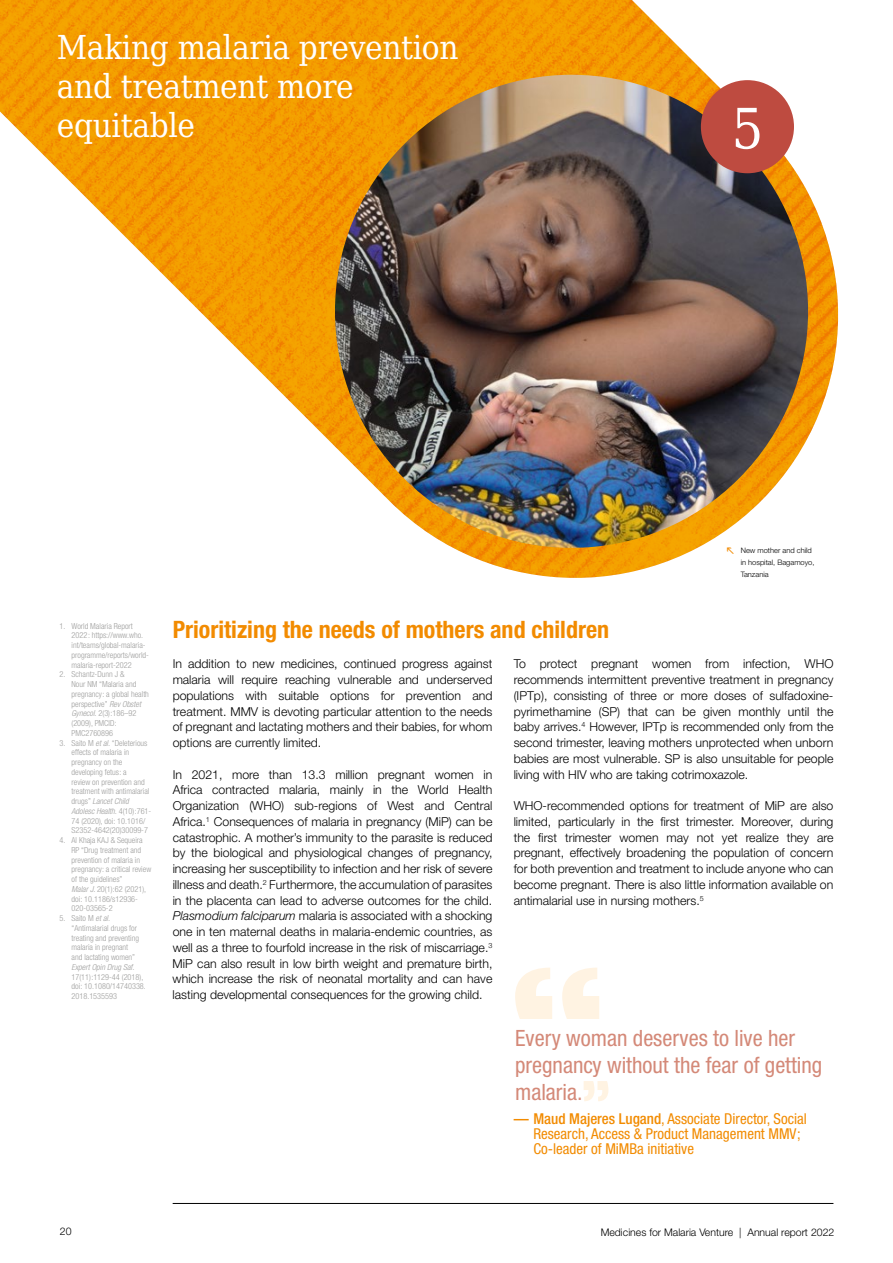
<style>
.page{position:relative;width:893px;height:1263px;background:#fff}
.page>*{position:absolute;margin:0;border:0;box-sizing:border-box;transform-origin:0 0}
.t1{font:55.65px "DejaVu Serif Condensed";color:#fff}
.t2{font:33px/39px "DejaVu Serif Condensed";letter-spacing:-.01em;color:#fff}
.t3{font:700 condensed 24px "Helvetica Neue LT Std";color:#f28b00}
.t4{font:condensed 22.5px/27px "Helvetica Neue LT Std";color:#d48978}
.t5{font:condensed 15px/15px "Helvetica Neue LT Std";color:#f28b00}
.t6{font:300 12.3px/15.8px "Helvetica Neue LT Std";color:#000;text-align:justify}
.t7{font:300 10.5px "Helvetica Neue LT Std";color:#000}
.t8{font:300 condensed 8.25px/9.8px "Helvetica Neue LT Std";color:#9d9d9c}
.t9{font:italic 300 condensed 8.25px "Helvetica Neue LT Std";color:#9d9d9c}
.t10{font:300 7.5px/12px "Helvetica Neue LT Std";color:#000}
.s1{font-style:italic}
.s2{font-weight:500}
</style>
<div class="page">
<img style="left:0;top:0;width:839px;height:578px">
<img style="left:312px;top:75px;width:519px;height:475px">
<div style="left:701px;top:80px;width:93px;height:93px;background:#be4b40;border-radius:50%"></div>
<svg style="left:515px;top:968px;width:84px;height:51px"></svg>
<svg style="left:584px;top:1081px;width:24px;height:20px"></svg>
<hr style="left:173px;top:1203px;width:660px;height:1px;background:#000">
<svg style="left:727px;top:547px;width:7px;height:7px"></svg>
<h2 class="t2" style="left:57px;top:25px;width:403px">Making malaria prevention and treatment more equitable</h2>
<h1 class="t1" style="left:731px;top:79px;width:33px">5</h1>
<p class="t10" style="left:741px;top:545px;width:75px">New mother and child in hospital, Bagamoyo,<br>Tanzania</p>
<p class="t8" style="left:72px;top:621px;width:79px;text-indent:-12px">1. World Malaria Report<br>2022 : https://www.who. int/teams/global-malaria&shy;programme/reports/world&shy;malaria-report-2022</p>
<p class="t8" style="left:72px;top:669px;width:79px;text-indent:-12px">2. Schantz-Dunn J &amp;<br>Nour NM “Malaria and pregnancy : a global health perspective” <span class="s1">Rev Obstet<br>Gynecol.</span> 2(3):186–92 (2009), PMCID:<br>PMC2760896</p>
<p class="t8" style="left:72px;top:738px;width:81px;text-indent:-12px">3. Saito M <span class="s1">et al.</span> “Deleterious effects of malaria in pregnancy on the developing fetus: a<br>review on prevention and treatment with antimalarial drugs” <span class="s1">Lancet Child<br>Adolesc Health.</span> 4(10):761-<br>74 (2020), doi: 10.1016/<br>S2352-4642(20)30099-7</p>
<p class="t8" style="left:72px;top:835px;width:81px;text-indent:-12px">4. Al Khaja KAJ &amp; Sequeira<br>RP “Drug treatment and prevention of malaria in pregnancy: a critical review of the guidelines”<br><span class="s1">Malar J.</span> 20(1):62 (2021), doi: 10.1186/s12936-<br>020-03565-2</p>
<p class="t8" style="left:72px;top:913px;width:69px;text-indent:-12px">5. Saito M <span class="s1">et al. </span>“Antimalarial drugs for treating and preventing malaria in pregnant and lactating women”</p>
<p class="t9" style="left:72px;top:962px;width:65px">Expert Opin Drug Saf.</p>
<p class="t8" style="left:72px;top:972px;width:76px">17(11):1129-44 (2018), doi: 10.1080/14740338.<br>2018.1535593</p>
<h3 class="t3" style="left:173px;top:615px;width:438px">Prioritizing the needs of mothers and children</h3>
<p class="t6" style="left:173px;top:656px;width:321px">In addition to new medicines, continued progress against malaria will require reaching vulnerable and underserved populations with suitable options for prevention and treatment. MMV is devoting particular attention to the needs of pregnant and lactating mothers and their babies, for whom options are currently limited.</p>
<p class="t6" style="left:173px;top:766px;width:321px">In 2021, more than 13.3 million pregnant women in Africa contracted malaria, mainly in the World Health Organization (WHO) sub-regions of West and Central Africa.<sup>1</sup> Consequences of malaria in pregnancy (MiP) can be catastrophic. A mother’s immunity to the parasite is reduced by the biological and physiological changes of pregnancy, increasing her susceptibility to infection and her risk of severe illness and death.<sup>2</sup> Furthermore, the accumulation of parasites in the placenta can lead to adverse outcomes for the child.<br><span class="s1">Plasmodium falciparum</span> malaria is associated with a shocking one in ten maternal deaths in malaria-endemic countries, as well as a three to fourfold increase in the risk of miscarriage.<sup>3<br></sup>MiP can also result in low birth weight and premature birth, which increase the risk of neonatal mortality and can have lasting developmental consequences for the growing child.</p>
<p class="t6" style="left:514px;top:656px;width:321px">To protect pregnant women from infection, WHO recommends intermittent preventive treatment in pregnancy (IPTp), consisting of three or more doses of sulfadoxine&shy;pyrimethamine (SP) that can be given monthly until the baby arrives.<sup>4</sup> However, IPTp is recommended only from the second trimester, leaving mothers unprotected when unborn babies are most vulnerable. SP is also unsuitable for people living with HIV who are taking cotrimoxazole.</p>
<p class="t6" style="left:514px;top:797px;width:321px">WHO-recommended options for treatment of MiP are also limited, particularly in the first trimester. Moreover, during the first trimester women may not yet realize they are pregnant, effectively broadening the population of concern for both prevention and treatment to include anyone who can become pregnant. There is also little information available on antimalarial use in nursing mothers.<sup>5</sup></p>
<h3 class="t4" style="left:515px;top:1024px;width:309px">Every woman deserves to live her pregnancy without the fear of getting malaria.</h3>
<p class="t5" style="left:533px;top:1111px;width:275px;text-indent:-20px"><span class="s2">— Maud Majeres Lugand</span>, Associate Director, Social<br>Research, Access &amp; Product Management MMV;<br>Co-leader of MiMBa initiative</p>
<p class="t7" style="left:60px;top:1225px;width:13px">20</p>
<p class="t7" style="left:601px;top:1226px;width:235px">Medicines for Malaria Venture | Annual report 2022</p>
</div>
